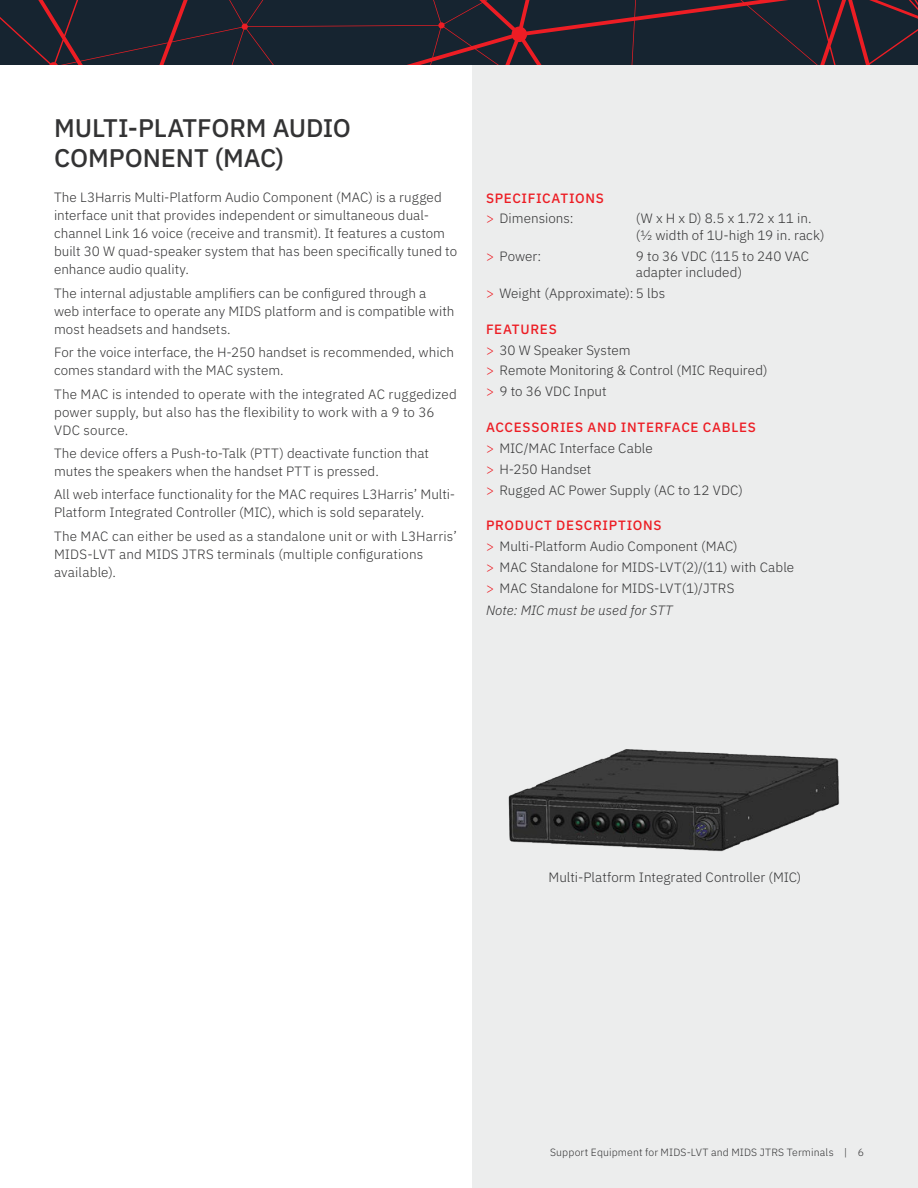
<style>
.page{position:relative;width:918px;height:1188px;background:#fff}
.page>*{position:absolute;margin:0;border:0;box-sizing:border-box;transform-origin:0 0}
.t1{font:500 25.5px/30px "IBM Plex Sans";letter-spacing:-.005em;color:#333334}
.t2{font:300 13.5px/18px "IBM Plex Sans";letter-spacing:.005em;color:#333334}
.t3{font:500 13.5px/20.9px "IBM Plex Sans";letter-spacing:.05em;color:#ed1d24}
.t4{font:italic 300 13.5px "IBM Plex Sans";letter-spacing:.005em;color:#333334}
.t5{font:300 10.5px "IBM Plex Sans";letter-spacing:.015em;color:#333334}
.s1{font-weight:300}
.s2{font-weight:300;color:#333334}
.s3{color:#ed1d24}
.s4{font-weight:500;color:#ed1d24}
</style>
<div class="page">
<div style="left:472px;top:54px;width:446px;height:1134px;background:#eceded"></div>
<img style="left:508px;top:749px;width:332px;height:103px">
<svg style="left:0;top:0;width:918px;height:65px;fill:#162430"></svg>
<h1 class="t1" style="left:54px;top:110px;width:299px">MULTI-PLATFORM AUDIO<br>COMPONENT (MAC)</h1>
<p class="t2" style="left:54px;top:188px;width:405px">The L3Harris Multi-Platform Audio Component (MAC) is a rugged interface unit that provides independent or simultaneous dual&shy;channel Link 16 voice (receive and transmit). It features a custom built 30 W quad-speaker system that has been specifically tuned to enhance audio quality.</p>
<p class="t2" style="left:54px;top:283px;width:402px">The internal adjustable amplifiers can be configured through a web interface to operate any MIDS platform and is compatible with most headsets and handsets.</p>
<p class="t2" style="left:54px;top:342px;width:402px">For the voice interface, the H-250 handset is recommended, which comes standard with the MAC system.</p>
<p class="t2" style="left:54px;top:384px;width:404px">The MAC is intended to operate with the integrated AC ruggedized power supply, but also has the flexibility to work with a 9 to 36<br>VDC source.</p>
<p class="t2" style="left:54px;top:443px;width:377px">The device offers a Push-to-Talk (PTT) deactivate function that mutes the speakers when the handset PTT is pressed.</p>
<p class="t2" style="left:54px;top:484px;width:403px">All web interface functionality for the MAC requires L3Harris’ Multi-<br>Platform Integrated Controller (MIC), which is sold separately.</p>
<p class="t2" style="left:54px;top:526px;width:404px">The MAC can either be used as a standalone unit or with L3Harris’<br>MIDS-LVT and MIDS JTRS terminals (multiple configurations available).</p>
<p class="t3" style="left:486px;top:186px;width:119px">SPECIFICATIONS <span class="s1">&gt;</span> <span class="s2">Dimensions:</span></p>
<p class="t2" style="left:636px;top:209px;width:190px;line-height:16.5px">(W x H x D) 8.5 x 1.72 x 11 in. (½ width of 1U-high 19 in. rack)</p>
<p class="t2" style="left:486px;top:246px;width:57px"><span class="s3">&gt;</span> Power:</p>
<p class="t2" style="left:636px;top:246px;width:175px;line-height:16.5px">9 to 36 VDC (115 to 240 VAC adapter included)</p>
<p class="t2" style="left:486px;top:283px;width:181px"><span class="s3">&gt;</span> Weight (Approximate): 5 lbs</p>
<p class="t2" style="left:486px;top:317px;width:283px;line-height:20.9px"><span class="s4">FEATURES<br></span><span class="s3">&gt;</span> 30 W Speaker System<br><span class="s3">&gt;</span> Remote Monitoring &amp; Control (MIC Required) <span class="s3">&gt;</span> 9 to 36 VDC Input</p>
<p class="t2" style="left:486px;top:416px;width:271px;line-height:20.9px"><span class="s4">ACCESSORIES AND INTERFACE CABLES </span><span class="s3">&gt;</span> MIC/MAC Interface Cable<br><span class="s3">&gt;</span> H-250 Handset<br><span class="s3">&gt;</span> Rugged AC Power Supply (AC to 12 VDC)</p>
<p class="t2" style="left:486px;top:514px;width:310px;line-height:20.9px"><span class="s4">PRODUCT DESCRIPTIONS<br></span><span class="s3">&gt;</span> Multi-Platform Audio Component (MAC)<br><span class="s3">&gt;</span> MAC Standalone for MIDS-LVT(2)/(11) with Cable <span class="s3">&gt;</span> MAC Standalone for MIDS-LVT(1)/JTRS</p>
<p class="t4" style="left:486px;top:600px;width:188px">Note: MIC must be used for STT</p>
<p class="t2" style="left:549px;top:867px;width:254px">Multi-Platform Integrated Controller (MIC)</p>
<p class="t5" style="left:550px;top:1144px;width:315px">Support Equipment for MIDS-LVT and MIDS JTRS Terminals | 6</p>
</div>
